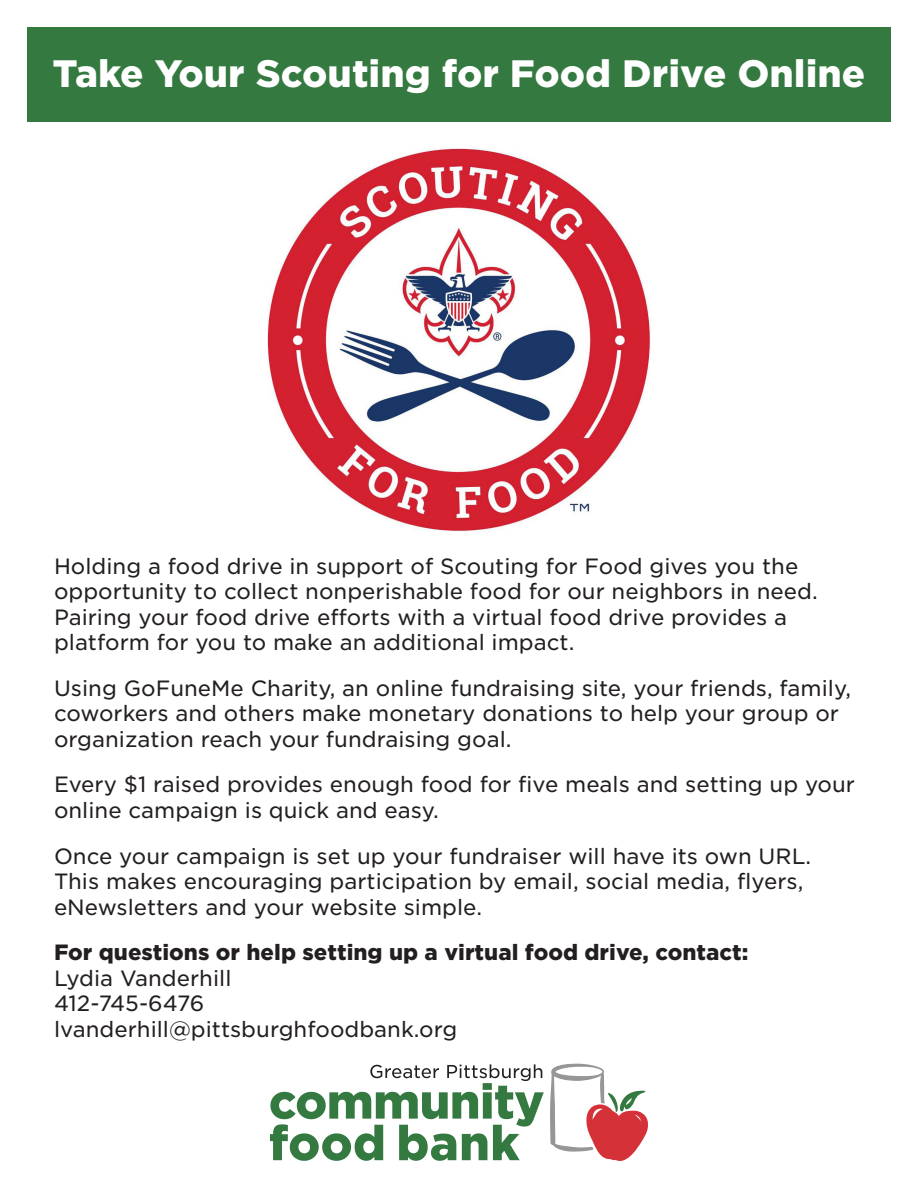
<style>
.page{position:relative;width:918px;height:1188px;background:#fff}
.page>*{position:absolute;margin:0;border:0;box-sizing:border-box;transform-origin:0 0}
.t1{font:900 36.75px "Gotham S Sm";color:#fff}
.Body_Text{font:21.15px/25.5px "Gotham S Sm";color:#231f20}
.Body_Text_No_Spacing{font:900 21.15px "Gotham S Sm";color:#231f20}
.Body_Text_No_Spacing-2{font:21.15px "Gotham S Sm";color:#231f20}
.Body_Text_No_Spacing-3{font:21.15px "Gotham S Sm";letter-spacing:-.02em;color:#231f20}
</style>
<div class="page">
<div style="left:27px;top:27px;width:864px;height:94px;background:#347940"></div>
<svg style="left:270px;top:1064px;width:274px;height:97px"></svg>
<svg style="left:550px;top:1064px;width:98px;height:97px"></svg>
<img style="left:267px;top:148px;width:384px;height:383px">
<p class="t1" style="left:53px;top:48px;width:814px">Take Your Scouting for Food Drive Online</p>
<p class="Body_Text" style="left:54px;top:553px;width:765px">Holding a food drive in support of Scouting for Food gives you the opportunity to collect nonperishable food for our neighbors in need.<br>Pairing your food drive efforts with a virtual food drive provides a platform for you to make an additional impact.</p>
<p class="Body_Text" style="left:54px;top:675px;width:799px">Using GoFuneMe Charity, an online fundraising site, your friends, family, coworkers and others make monetary donations to help your group or organization reach your fundraising goal.</p>
<p class="Body_Text" style="left:54px;top:771px;width:803px">Every $1 raised provides enough food for five meals and setting up your online campaign is quick and easy.</p>
<p class="Body_Text" style="left:54px;top:843px;width:759px">Once your campaign is set up your fundraiser will have its own URL.<br>This makes encouraging participation by email, social media, flyers, eNewsletters and your website simple.</p>
<p class="Body_Text_No_Spacing" style="left:54px;top:937px;width:696px">For questions or help setting up a virtual food drive, contact:</p>
<p class="Body_Text_No_Spacing-2" style="left:54px;top:964px;width:179px">Lydia Vanderhill</p>
<p class="Body_Text_No_Spacing-3" style="left:54px;top:989px;width:152px">412-745-6476</p>
<p class="Body_Text_No_Spacing-2" style="left:54px;top:1015px;width:405px">lvanderhill@pittsburghfoodbank.org</p>
</div>
